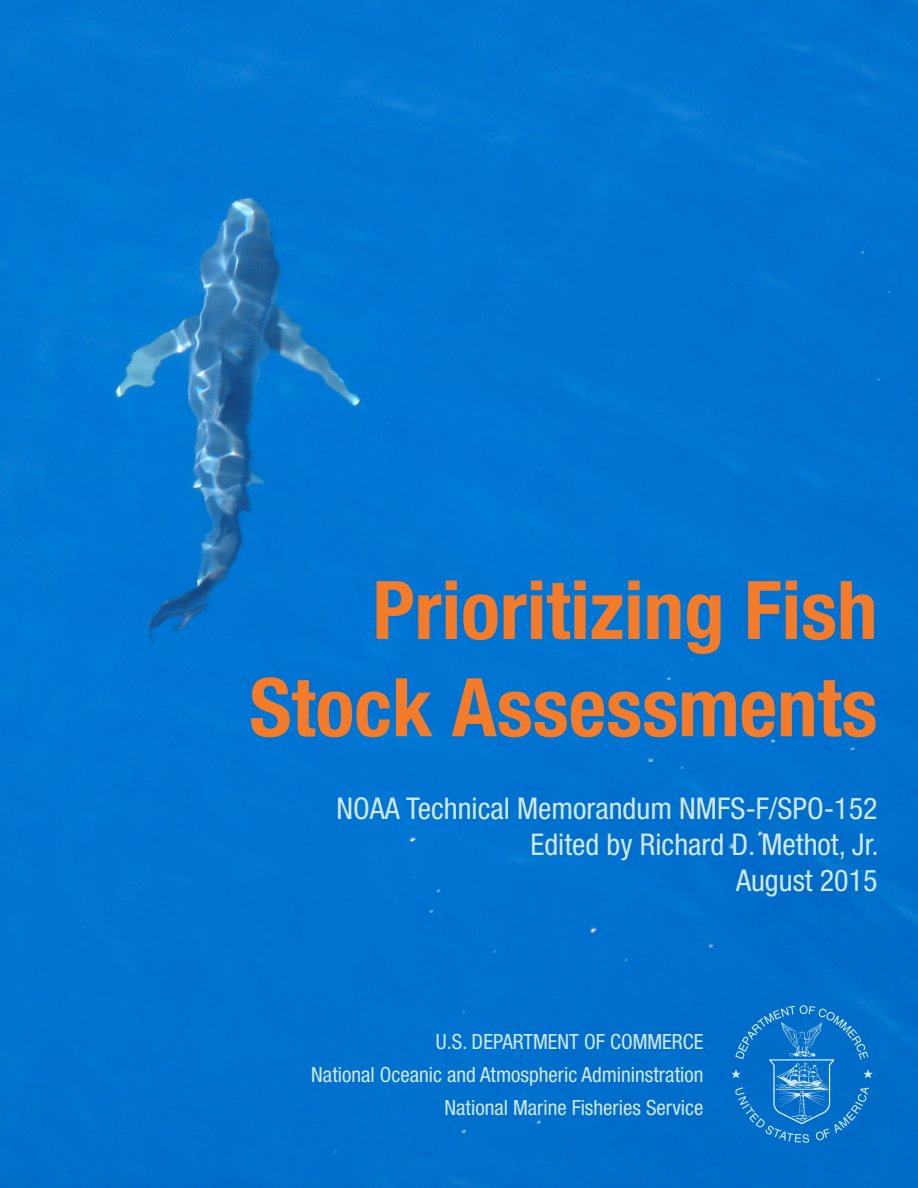
<style>
.page{position:relative;width:918px;height:1188px;background:#fff}
.page>*{position:absolute;margin:0;border:0;box-sizing:border-box;transform-origin:0 0}
.t1{font:700 condensed 81px/97.2px "Helvetica Neue LT Std";color:#f47b2a;text-align:right}
.t2{font:condensed 30px/36px "Helvetica Neue LT Std";color:#d1e9ed;text-align:right}
.t3{font:condensed 21px/33px "Helvetica Neue LT Std";color:#d1e9ed;text-align:right}
</style>
<div class="page">
<img style="left:0;top:0;width:918px;height:1188px">
<img style="left:732px;top:1005px;width:146px;height:144px">
<h1 class="t1" style="left:249px;top:561px;width:630px">Prioritizing Fish<br>Stock Assessments</h1>
<h2 class="t2" style="left:337px;top:790px;width:544px">NOAA Technical Memorandum NMFS-F/SPO-152<br>Edited by Richard D. Methot, Jr.<br>August 2015</h2>
<p class="t3" style="left:311px;top:1025px;width:394px">U.S. DEPARTMENT OF COMMERCE<br>National Oceanic and Atmospheric Admininstration<br>National Marine Fisheries Service</p>
</div>
